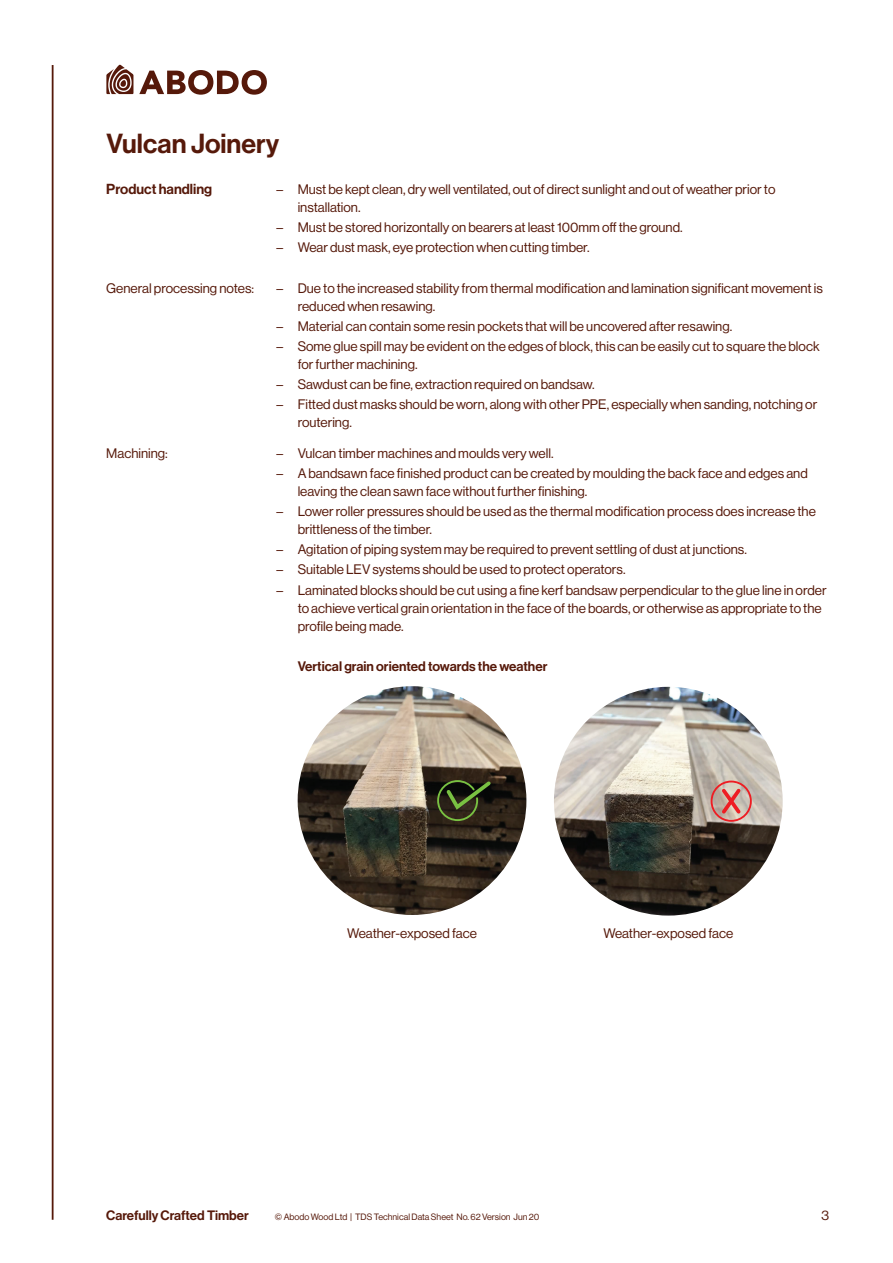
<style>
.page{position:relative;width:893px;height:1263px;background:#fff}
.page>*{position:absolute;margin:0;border:0;box-sizing:border-box;transform-origin:0 0}
.t1{font:27px "N Haas Grotesk DS Pro 65 Md";color:#56190a}
.t2{font:14.25px "N Haas Grotesk DS Pro 65 Md";color:#56190a}
.t3{font:13.5px/18px "N Haas Grotesk DS Pro 55 Rg";color:#56190a}
.t4{font:13.5px "N Haas Grotesk DS Pro 65 Md";color:#56190a}
.t5{font:13.35px "N Haas Grotesk DS Pro 65 Md";color:#56190a}
.t6{font:9px "N Haas Grotesk DS Pro 55 Rg";color:#56190a}
</style>
<div class="page">
<hr style="left:52px;top:65px;width:2px;height:1155px;background:#56190a">
<svg style="left:139px;top:70px;width:128px;height:25px"></svg>
<svg style="left:106px;top:65px;width:27px;height:29px"></svg>
<img style="left:298px;top:686px;width:228px;height:229px;border-radius:114px">
<svg style="left:436px;top:778px;width:58px;height:44px;background:#30371b"></svg>
<img style="left:554px;top:687px;width:229px;height:228px;border-radius:114px">
<svg style="left:719px;top:785px;width:25px;height:32px"></svg>
<div style="left:711px;top:781px;width:41px;height:41px;border:2px solid #ee1d23;border-radius:50%"></div>
<h1 class="t1" style="left:106px;top:128px;width:174px">Vulcan Joinery</h1>
<p class="t2" style="left:106px;top:181px;width:107px">Product handling</p>
<p class="t3" style="left:298px;top:180px;width:479px;text-indent:-21px">– Must be kept clean, dry well ventilated, out of direct sunlight and out of weather prior to installation.</p>
<p class="t3" style="left:276px;top:219px;width:408px">– Must be stored horizontally on bearers at least 100mm off the ground.</p>
<p class="t3" style="left:276px;top:239px;width:315px">– Wear dust mask, eye protection when cutting timber.</p>
<p class="t3" style="left:106px;top:279px;width:149px">General processing notes:</p>
<p class="t3" style="left:298px;top:279px;width:527px;text-indent:-21px">– Due to the increased stability from thermal modification and lamination significant movement is reduced when resawing.</p>
<p class="t3" style="left:276px;top:317px;width:457px">– Material can contain some resin pockets that will be uncovered after resawing.</p>
<p class="t3" style="left:298px;top:337px;width:523px;text-indent:-21px">– Some glue spill may be evident on the edges of block, this can be easily cut to square the block for further machining.</p>
<p class="t3" style="left:276px;top:375px;width:320px">– Sawdust can be fine, extraction required on bandsaw.</p>
<p class="t3" style="left:298px;top:395px;width:521px;text-indent:-21px">– Fitted dust masks should be worn, along with other PPE, especially when sanding, notching or routering.</p>
<p class="t3" style="left:106px;top:444px;width:63px">Machining:</p>
<p class="t3" style="left:276px;top:444px;width:279px">– Vulcan timber machines and moulds very well.</p>
<p class="t3" style="left:298px;top:464px;width:512px;text-indent:-21px">– A bandsawn face finished product can be created by moulding the back face and edges and leaving the clean sawn face without further finishing.</p>
<p class="t3" style="left:298px;top:502px;width:520px;text-indent:-21px">– Lower roller pressures should be used as the thermal modification process does increase the brittleness of the timber.</p>
<p class="t3" style="left:276px;top:541px;width:472px">– Agitation of piping system may be required to prevent settling of dust at junctions.</p>
<p class="t3" style="left:276px;top:561px;width:351px">– Suitable LEV systems should be used to protect operators.</p>
<p class="t3" style="left:298px;top:581px;width:531px;text-indent:-21px">– Laminated blocks should be cut using a fine kerf bandsaw perpendicular to the glue line in order to achieve vertical grain orientation in the face of the boards, or otherwise as appropriate to the profile being made.</p>
<p class="t4" style="left:298px;top:658px;width:251px">Vertical grain oriented towards the weather</p>
<p class="t3" style="left:347px;top:924px;width:131px">Weather-exposed face</p>
<p class="t3" style="left:603px;top:924px;width:131px">Weather-exposed face</p>
<p class="t5" style="left:106px;top:1208px;width:144px">Carefully Crafted Timber</p>
<p class="t6" style="left:275px;top:1212px;width:266px">© Abodo Wood Ltd | TDS Technical Data Sheet No. 62 Version Jun 20</p>
<p class="t3" style="left:821px;top:1207px;width:9px">3</p>
</div>
